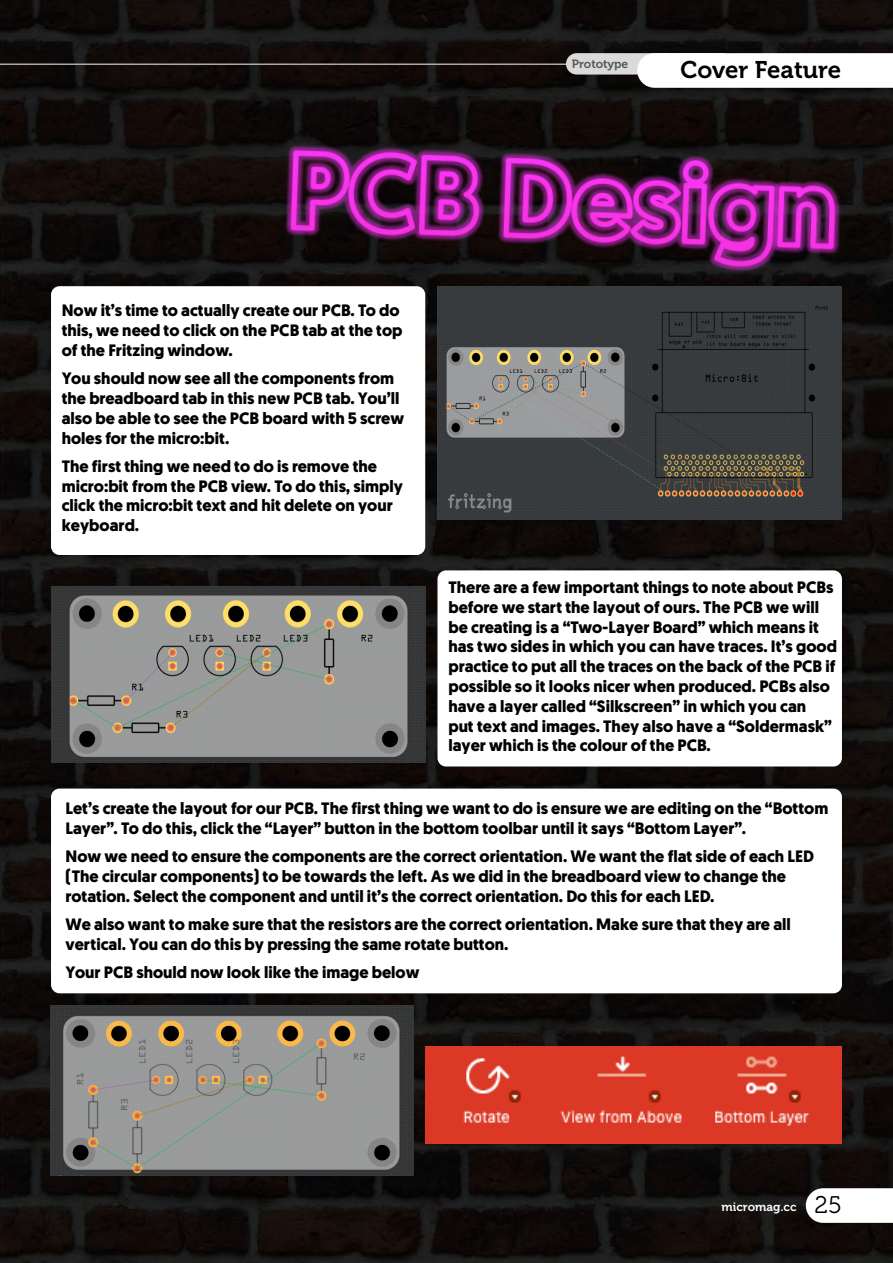
<style>
.page{position:relative;width:893px;height:1263px;background:#fff}
.page>*{position:absolute;margin:0;border:0;box-sizing:border-box;transform-origin:0 0}
.t1{font:24px "Museo 700";color:#000}
.t2{font:700 16.5px/19.8px "Geomanist";color:#000}
.t3{font:12px "Museo 700";color:#fff}
.t4{font:12px "Museo 700";color:#575756}
.s1{font-family:"Museo 300";font-size:24px;color:#000}
</style>
<div class="page">
<img style="left:0;top:0;width:893px;height:1263px">
<hr style="left:0;top:64px;width:884px;height:1px;background:#fff">
<svg style="left:566px;top:53px;width:327px;height:35px"></svg>
<div style="left:51px;top:286px;width:374px;height:269px;background:#fff;border-radius:9px"></div>
<div style="left:437px;top:570px;width:405px;height:196px;background:#fff;border-radius:9px"></div>
<div style="left:51px;top:788px;width:791px;height:205px;background:#fff;border-radius:9px"></div>
<img style="left:280px;top:128px;width:570px;height:154px">
<img style="left:437px;top:286px;width:405px;height:234px">
<img style="left:51px;top:587px;width:374px;height:176px">
<img style="left:51px;top:1005px;width:362px;height:171px">
<img style="left:425px;top:1046px;width:417px;height:98px">
<svg style="left:806px;top:1188px;width:87px;height:35px"></svg>
<p class="t4" style="left:572px;top:57px;width:58px">Prototype</p>
<h1 class="t1" style="left:680px;top:56px;width:162px">Cover Feature</h1>
<p class="t2" style="left:62px;top:301px;width:342px">Now it’s time to actually create our PCB. To do this, we need to click on the PCB tab at the top of the Fritzing window.</p>
<p class="t2" style="left:62px;top:368px;width:344px">You should now see all the components from the breadboard tab in this new PCB tab. You’ll also be able to see the PCB board with 5 screw holes for the micro:bit.</p>
<p class="t2" style="left:62px;top:456px;width:343px">The first thing we need to do is remove the micro:bit from the PCB view. To do this, simply click the micro:bit text and hit delete on your keyboard.</p>
<p class="t2" style="left:448px;top:577px;width:390px">There are a few important things to note about PCBs before we start the layout of ours. The PCB we will be creating is a “Two-Layer Board” which means it has two sides in which you can have traces. It’s good practice to put all the traces on the back of the PCB if possible so it looks nicer when produced. PCBs also have a layer called “Silkscreen” in which you can<br>put text and images. They also have a “Soldermask” layer which is the colour of the PCB.</p>
<p class="t2" style="left:66px;top:798px;width:764px">Let’s create the layout for our PCB. The first thing we want to do is ensure we are editing on the “Bottom<br>Layer”. To do this, click the “Layer” button in the bottom toolbar until it says “Bottom Layer”.</p>
<p class="t2" style="left:66px;top:846px;width:750px">Now we need to ensure the components are the correct orientation. We want the flat side of each LED (The circular components) to be towards the left. As we did in the breadboard view to change the rotation. Select the component and until it’s the correct orientation. Do this for each LED.</p>
<p class="t2" style="left:66px;top:914px;width:727px">We also want to make sure that the resistors are the correct orientation. Make sure that they are all vertical. You can do this by pressing the same rotate button.</p>
<p class="t2" style="left:66px;top:962px;width:355px">Your PCB should now look like the image below</p>
<p class="t3" style="left:722px;top:1200px;width:122px">micromag.cc <span class="s1">25</span></p>
</div>
